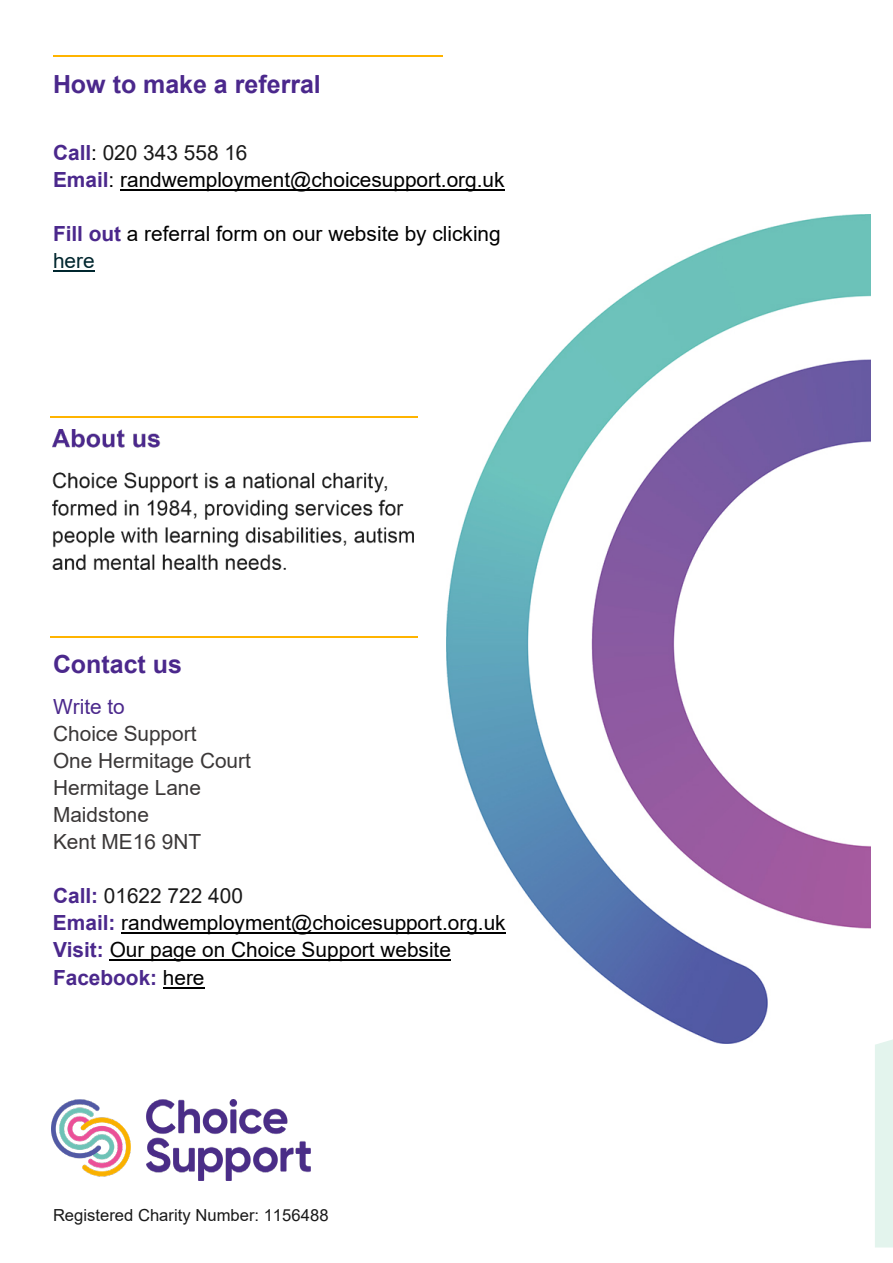
<style>
.page{position:relative;width:893px;height:1263px;background:#fff}
.page>*{position:absolute;margin:0;border:0;box-sizing:border-box;transform-origin:0 0}
.t1{font:700 25.05px "Arial";color:#4b288c}
.t2{font:20.85px/27.2px "Arial";color:#000}
.t3{font:20.85px/27px "Arial";color:#3b3838}
.t4{font:16.65px "Arial";color:#191919}
.s1{font-weight:700;color:#4b288c}
.s2{color:#191919}
.s3{color:#00262e}
.s4{color:#4b288c}
</style>
<div class="page">
<img style="left:447px;top:214px;width:423px;height:829px">
<div style="left:875px;top:1039px;width:18px;height:208px;background:#e3f4ed"></div>
<img style="left:51px;top:1100px;width:260px;height:80px">
<hr style="left:53px;top:55px;width:389px;height:2px;background:#ffb400">
<hr style="left:120px;top:189px;width:384px;height:2px;background:#000">
<hr style="left:53px;top:271px;width:42px;height:1px;background:#00262e">
<hr style="left:50px;top:416px;width:367px;height:2px;background:#ffb400">
<hr style="left:50px;top:635px;width:367px;height:2px;background:#ffb400">
<hr style="left:121px;top:933px;width:385px;height:1px;background:#000">
<hr style="left:110px;top:960px;width:341px;height:1px;background:#000">
<hr style="left:163px;top:987px;width:41px;height:1px;background:#000">
<img style="left:53px;top:430px;width:360px;height:140px">
<p class="t1" style="left:53px;top:66px;width:269px">How to make a referral</p>
<p class="t2" style="left:53px;top:139px;width:453px"><span class="s1">Call</span>: <span class="s2">020 343 558 16<br></span><span class="s1">Email</span>: randwemployment@choicesupport.org.uk</p>
<p class="t2" style="left:53px;top:220px;width:449px"><span class="s1">Fill out</span> a referral form on our website by clicking <span class="s3">here</span></p>
<p class="t1" style="left:53px;top:647px;width:131px">Contact us</p>
<p class="t3" style="left:53px;top:693px;width:199px"><span class="s4">Write to<br></span>Choice Support<br>One Hermitage Court<br>Hermitage Lane<br>Maidstone<br>Kent ME16 9NT</p>
<p class="t2" style="left:53px;top:882px;width:454px"><span class="s1">Call:</span> <span class="s2">01622 722 400<br></span><span class="s1">Email:</span> randwemployment@choicesupport.org.uk<br><span class="s1">Visit:</span> Our page on Choice Support website<br><span class="s1">Facebook:</span> here</p>
<p class="t4" style="left:53px;top:1204px;width:277px">Registered Charity Number: 1156488</p>
</div>
